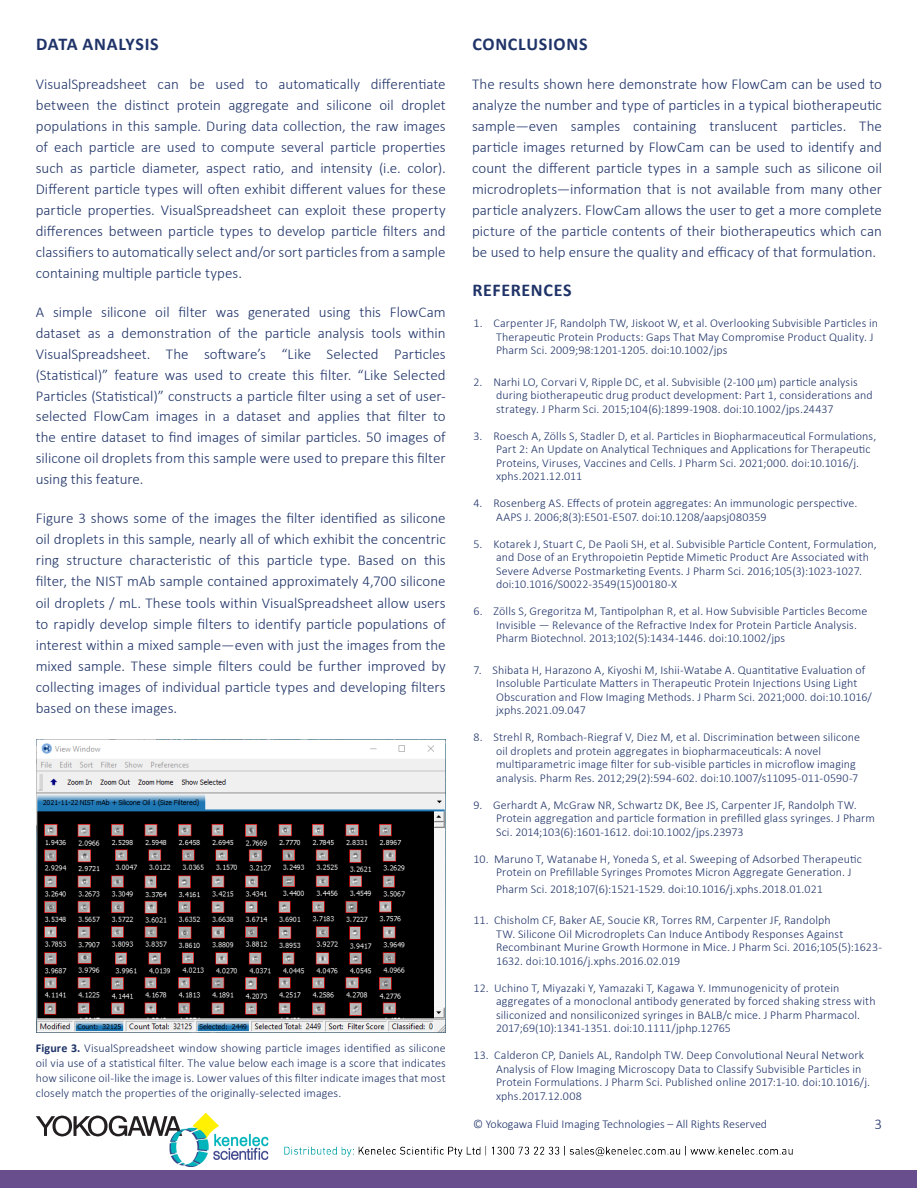
<style>
.page{position:relative;width:918px;height:1188px;background:#fff}
.page>*{position:absolute;margin:0;border:0;box-sizing:border-box;transform-origin:0 0}
.t1{font:700 18px "Calibri";letter-spacing:.035em;color:#1f3368}
.t2{font:300 15px/21px "Calibri";color:#1f3368;text-align:justify}
.t3{font:300 15px "Calibri";color:#1f3267}
.t4{font:300 12px/13.5px "Calibri";letter-spacing:.01em;color:#1f3368}
.t5{font:300 12px "Calibri";color:#1f3267}
.s1{font-weight:700}
</style>
<div class="page">
<div style="left:1px;top:1170px;width:916px;height:18px;background:#694e8e"></div>
<img style="left:36px;top:740px;width:410px;height:292px">
<svg style="left:193px;top:1113px;width:26px;height:15px"></svg>
<svg style="left:36px;top:1116px;width:144px;height:20px"></svg>
<img style="left:153px;top:1128px;width:640px;height:39px">
<p class="t1" style="left:36px;top:31px;width:124px">DATA ANALYSIS</p>
<p class="t2" style="left:36px;top:73px;width:411px">VisualSpreadsheet can be used to automatically differentiate between the distinct protein aggregate and silicone oil droplet populations in this sample. During data collection, the raw images of each particle are used to compute several particle properties such as particle diameter, aspect ratio, and intensity (i.e. color).<br>Different particle types will often exhibit different values for these particle properties. VisualSpreadsheet can exploit these property differences between particle types to develop particle filters and classifiers to automatically select and/or sort particles from a sample containing multiple particle types.</p>
<p class="t2" style="left:36px;top:301px;width:411px">A simple silicone oil filter was generated using this FlowCam dataset as a demonstration of the particle analysis tools within VisualSpreadsheet. The software’s “Like Selected Particles (Statistical)” feature was used to create this filter. “Like Selected Particles (Statistical)” constructs a particle filter using a set of user&shy;selected FlowCam images in a dataset and applies that filter to the entire dataset to find images of similar particles. 50 images of silicone oil droplets from this sample were used to prepare this filter using this feature.</p>
<p class="t2" style="left:36px;top:508px;width:411px">Figure 3 shows some of the images the filter identified as silicone oil droplets in this sample, nearly all of which exhibit the concentric ring structure characteristic of this particle type. Based on this filter, the NIST mAb sample contained approximately 4,700 silicone oil droplets / mL. These tools within VisualSpreadsheet allow users to rapidly develop simple filters to identify particle populations of interest within a mixed sample—even with just the images from the mixed sample. These simple filters could be further improved by collecting images of individual particle types and developing filters based on these images.</p>
<p class="t4" style="left:36px;top:1040px;width:411px;line-height:15px;text-align:justify"><span class="s1">Figure 3.</span> VisualSpreadsheet window showing particle images identified as silicone oil via use of a statistical filter. The value below each image is a score that indicates how silicone oil-like the image is. Lower values of this filter indicate images that most closely match the properties of the originally-selected images.</p>
<p class="t1" style="left:472px;top:31px;width:117px">CONCLUSIONS</p>
<p class="t2" style="left:472px;top:73px;width:411px">The results shown here demonstrate how FlowCam can be used to analyze the number and type of particles in a typical biotherapeutic sample—even samples containing translucent particles. The particle images returned by FlowCam can be used to identify and count the different particle types in a sample such as silicone oil microdroplets—information that is not available from many other particle analyzers. FlowCam allows the user to get a more complete picture of the particle contents of their biotherapeutics which can be used to help ensure the quality and efficacy of that formulation.</p>
<p class="t1" style="left:472px;top:277px;width:101px">REFERENCES</p>
<p class="t4" style="left:496px;top:316px;width:383px;text-indent:-22px">1. Carpenter JF, Randolph TW, Jiskoot W, et al. Overlooking Subvisible Particles in<br>Therapeutic Protein Products: Gaps That May Compromise Product Quality. J<br>Pharm Sci. 2009;98:1201-1205. doi:10.1002/jps</p>
<p class="t4" style="left:496px;top:375px;width:378px;text-indent:-22px">2. Narhi LO, Corvari V, Ripple DC, et al. Subvisible (2-100 μm) particle analysis during biotherapeutic drug product development: Part 1, considerations and strategy. J Pharm Sci. 2015;104(6):1899-1908. doi:10.1002/jps.24437</p>
<p class="t4" style="left:496px;top:429px;width:382px;text-indent:-22px">3. Roesch A, Zölls S, Stadler D, et al. Particles in Biopharmaceutical Formulations, Part 2: An Update on Analytical Techniques and Applications for Therapeutic Proteins, Viruses, Vaccines and Cells. J Pharm Sci. 2021;000. doi:10.1016/j. xphs.2021.12.011</p>
<p class="t4" style="left:496px;top:496px;width:363px;text-indent:-22px">4. Rosenberg AS. Effects of protein aggregates: An immunologic perspective.<br>AAPS J. 2006;8(3):E501-E507. doi:10.1208/aapsj080359</p>
<p class="t4" style="left:496px;top:537px;width:382px;text-indent:-22px">5. Kotarek J, Stuart C, De Paoli SH, et al. Subvisible Particle Content, Formulation, and Dose of an Erythropoietin Peptide Mimetic Product Are Associated with Severe Adverse Postmarketing Events. J Pharm Sci. 2016;105(3):1023-1027. doi:10.1016/S0022-3549(15)00180-X</p>
<p class="t4" style="left:496px;top:604px;width:373px;text-indent:-22px">6. Zölls S, Gregoritza M, Tantipolphan R, et al. How Subvisible Particles Become<br>Invisible — Relevance of the Refractive Index for Protein Particle Analysis.<br>Pharm Biotechnol. 2013;102(5):1434-1446. doi:10.1002/jps</p>
<p class="t4" style="left:496px;top:663px;width:377px;text-indent:-22px">7. Shibata H, Harazono A, Kiyoshi M, Ishii-Watabe A. Quantitative Evaluation of Insoluble Particulate Matters in Therapeutic Protein Injections Using Light Obscuration and Flow Imaging Methods. J Pharm Sci. 2021;000. doi:10.1016/ jxphs.2021.09.047</p>
<p class="t4" style="left:496px;top:730px;width:366px;text-indent:-22px">8. Strehl R, Rombach-Riegraf V, Diez M, et al. Discrimination between silicone oil droplets and protein aggregates in biopharmaceuticals: A novel multiparametric image filter for sub-visible particles in microflow imaging analysis. Pharm Res. 2012;29(2):594-602. doi:10.1007/s11095-011-0590-7</p>
<p class="t4" style="left:496px;top:798px;width:380px;text-indent:-22px">9. Gerhardt A, McGraw NR, Schwartz DK, Bee JS, Carpenter JF, Randolph TW.<br>Protein aggregation and particle formation in prefilled glass syringes. J Pharm<br>Sci. 2014;103(6):1601-1612. doi:10.1002/jps.23973</p>
<p class="t4" style="left:496px;top:852px;width:367px;text-indent:-22px">10. Maruno T, Watanabe H, Yoneda S, et al. Sweeping of Adsorbed Therapeutic<br>Protein on Prefillable Syringes Promotes Micron Aggregate Generation. J</p>
<p class="t4" style="left:496px;top:882px;width:328px">Pharm Sci. 2018;107(6):1521-1529. doi:10.1016/j.xphs.2018.01.021</p>
<p class="t4" style="left:496px;top:913px;width:387px;text-indent:-22px">11. Chisholm CF, Baker AE, Soucie KR, Torres RM, Carpenter JF, Randolph<br>TW. Silicone Oil Microdroplets Can Induce Antibody Responses Against Recombinant Murine Growth Hormone in Mice. J Pharm Sci. 2016;105(5):1623- 1632. doi:10.1016/j.xphs.2016.02.019</p>
<p class="t4" style="left:496px;top:981px;width:381px;text-indent:-22px">12. Uchino T, Miyazaki Y, Yamazaki T, Kagawa Y. Immunogenicity of protein aggregates of a monoclonal antibody generated by forced shaking stress with siliconized and nonsiliconized syringes in BALB/c mice. J Pharm Pharmacol.<br>2017;69(10):1341-1351. doi:10.1111/jphp.12765</p>
<p class="t4" style="left:496px;top:1048px;width:376px;text-indent:-22px">13. Calderon CP, Daniels AL, Randolph TW. Deep Convolutional Neural Network Analysis of Flow Imaging Microscopy Data to Classify Subvisible Particles in Protein Formulations. J Pharm Sci. Published online 2017:1-10. doi:10.1016/j. xphs.2017.12.008</p>
<p class="t5" style="left:473px;top:1117px;width:296px">© Yokogawa Fluid Imaging Technologies – All Rights Reserved</p>
<p class="t3" style="left:874px;top:1114px;width:9px">3</p>
</div>
